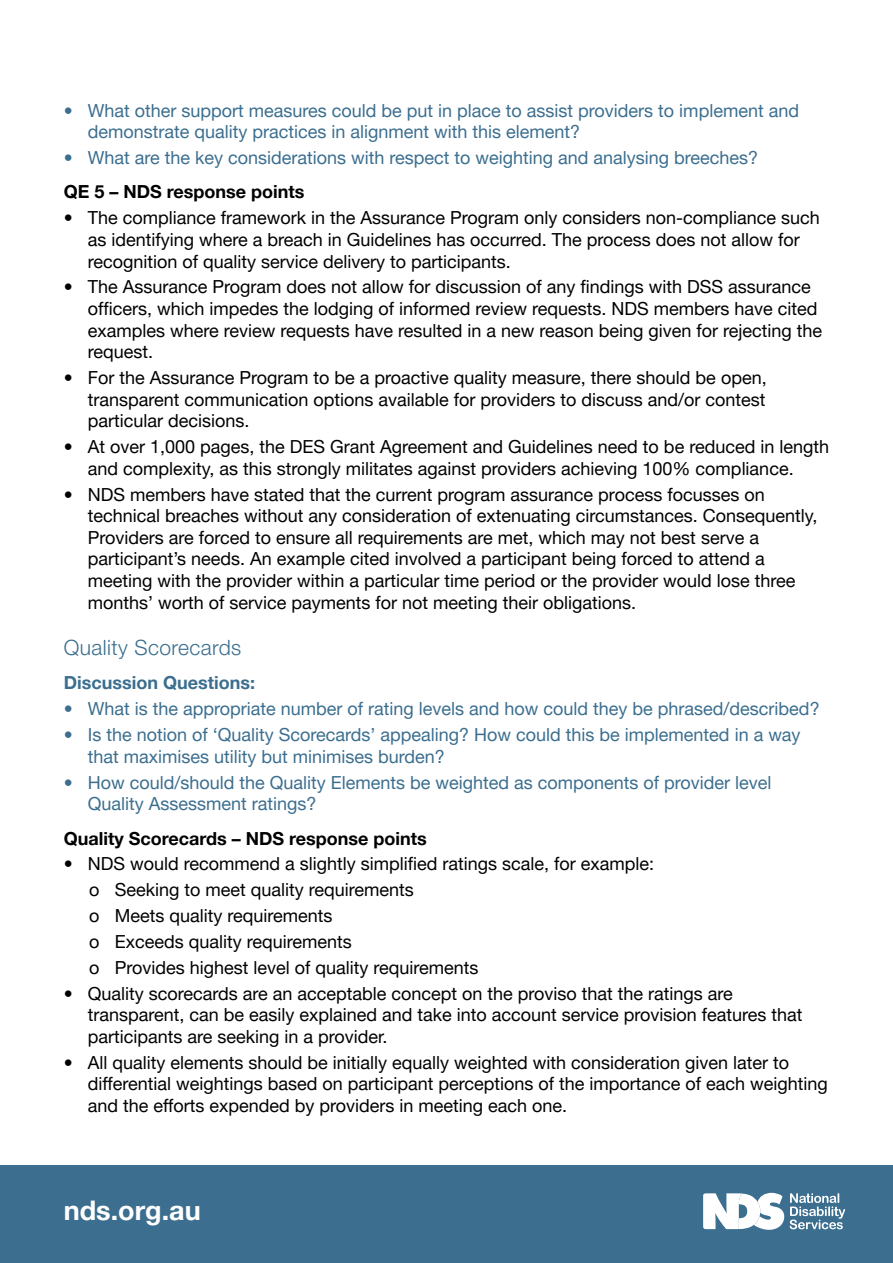
<style>
.page{position:relative;width:893px;height:1263px;background:#fff}
.page>*{position:absolute;margin:0;border:0;box-sizing:border-box;transform-origin:0 0}
.t1{font:700 27px "Helvetica Neue LT Pro";color:#fff}
.t2{font:300 21px "Helvetica Neue LT Pro";letter-spacing:.02em;color:#3b6e8f}
.t3{font:18px/21.6px "Helvetica Neue LT Pro";color:#000}
.t4{font:18px/21.6px "Helvetica Neue LT Pro";color:#3b6e8f}
.t5{font:700 18px "Helvetica Neue LT Pro";color:#000}
.t6{font:700 18px "Helvetica Neue LT Pro";color:#3b6e8f}
</style>
<div class="page">
<div style="left:0;top:1165px;width:893px;height:98px;background:#3b6e8f"></div>
<svg style="left:703px;top:1193px;width:81px;height:37px"></svg>
<svg style="left:790px;top:1193px;width:55px;height:36px"></svg>
<p class="t4" style="left:88px;top:99px;width:713px;text-indent:-24px">• What other support measures could be put in place to assist providers to implement and demonstrate quality practices in alignment with this element?</p>
<p class="t4" style="left:64px;top:146px;width:696px">• What are the key considerations with respect to weighting and analysing breeches?</p>
<p class="t5" style="left:64px;top:181px;width:242px">QE 5 – NDS response points</p>
<p class="t3" style="left:88px;top:207px;width:734px;text-indent:-24px">• The compliance framework in the Assurance Program only considers non-compliance such as identifying where a breach in Guidelines has occurred. The process does not allow for recognition of quality service delivery to participants.</p>
<p class="t3" style="left:88px;top:276px;width:736px;text-indent:-24px">• The Assurance Program does not allow for discussion of any findings with DSS assurance officers, which impedes the lodging of informed review requests. NDS members have cited examples where review requests have resulted in a new reason being given for rejecting the request.</p>
<p class="t3" style="left:88px;top:366px;width:680px;text-align:justify;text-indent:-24px">• For the Assurance Program to be a proactive quality measure, there should be open, transparent communication options available for providers to discuss and/or contest particular decisions.</p>
<p class="t3" style="left:88px;top:435px;width:743px;text-indent:-24px">• At over 1,000 pages, the DES Grant Agreement and Guidelines need to be reduced in length and complexity, as this strongly militates against providers achieving 100% compliance.</p>
<p class="t3" style="left:88px;top:483px;width:731px;text-indent:-24px">• NDS members have stated that the current program assurance process focusses on technical breaches without any consideration of extenuating circumstances. Consequently, Providers are forced to ensure all requirements are met, which may not best serve a participant’s needs. An example cited involved a participant being forced to attend a meeting with the provider within a particular time period or the provider would lose three months’ worth of service payments for not meeting their obligations.</p>
<p class="t2" style="left:64px;top:635px;width:179px">Quality Scorecards</p>
<p class="t6" style="left:64px;top:672px;width:193px">Discussion Questions:</p>
<p class="t4" style="left:64px;top:698px;width:757px">• What is the appropriate number of rating levels and how could they be phrased/described?</p>
<p class="t4" style="left:88px;top:723px;width:714px;text-indent:-24px">• Is the notion of ‘Quality Scorecards’ appealing? How could this be implemented in a way that maximises utility but minimises burden?</p>
<p class="t4" style="left:88px;top:771px;width:685px;text-indent:-24px">• How could/should the Quality Elements be weighted as components of provider level<br>Quality Assessment ratings?</p>
<p class="t5" style="left:64px;top:827px;width:365px">Quality Scorecards – NDS response points</p>
<p class="t3" style="left:89px;top:851px;width:566px;line-height:25.8px;text-indent:-25px">• NDS would recommend a slightly simplified ratings scale, for example: o Seeking to meet quality requirements<br>o Meets quality requirements<br>o Exceeds quality requirements<br>o Provides highest level of quality requirements</p>
<p class="t3" style="left:88px;top:982px;width:716px;text-indent:-24px">• Quality scorecards are an acceptable concept on the proviso that the ratings are transparent, can be easily explained and take into account service provision features that participants are seeking in a provider.</p>
<p class="t3" style="left:88px;top:1051px;width:742px;text-indent:-24px">• All quality elements should be initially equally weighted with consideration given later to differential weightings based on participant perceptions of the importance of each weighting and the efforts expended by providers in meeting each one.</p>
<h1 class="t1" style="left:64px;top:1193px;width:139px">nds.org.au</h1>
</div>
